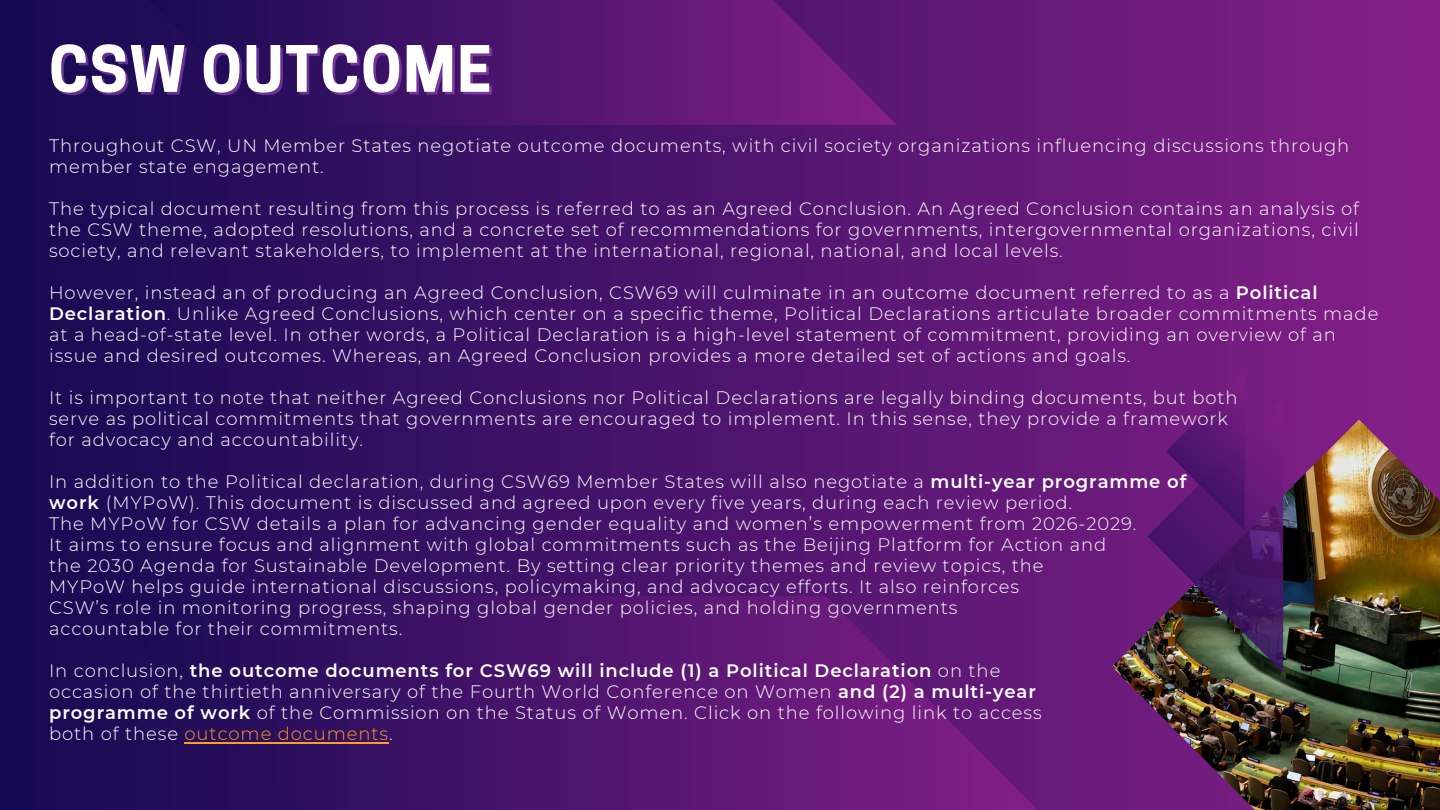
<style>
.page{position:relative;width:1440px;height:810px;background:#fff}
.page>*{position:absolute;margin:0;border:0;box-sizing:border-box;transform-origin:0 0}
.t1{font:700 60px "Cooper Hewitt";letter-spacing:.03em;color:#fff}
.t2{font:300 18px/21px "Montserrat";letter-spacing:.05em;color:#fff}
.t3{font:600 18px "Montserrat";letter-spacing:.05em;color:#fff}
.t4{font:300 18px "Montserrat";letter-spacing:.05em;color:#fd9d24}
.s1{font-weight:600}
.s2{font-weight:300}
.s3{color:#fff}
</style>
<div class="page">
<div style="left:0;top:0;width:1440px;height:810px;background:linear-gradient(to right,#150a52,#852089)"></div>
<svg style="left:137px;top:0;width:760px;height:125px;background:#4a146c"></svg>
<img style="left:1112px;top:420px;width:328px;height:390px">
<svg style="left:1148px;top:373px;width:135px;height:300px;background:#592268"></svg>
<svg style="left:89px;top:596px;width:963px;height:214px;background:#4a146b"></svg>
<hr style="left:185px;top:742px;width:204px;height:1px;background:#fd9d24">
<p class="t1" style="left:49px;top:47px;width:444px">CSW OUTCOME</p>
<p class="t2" style="left:49px;top:135px;width:1302px">Throughout CSW, UN Member States negotiate outcome documents, with civil society organizations influencing discussions through member state engagement.</p>
<p class="t2" style="left:49px;top:198px;width:1312px;text-align:justify">The typical document resulting from this process is referred to as an Agreed Conclusion. An Agreed Conclusion contains an analysis of the CSW theme, adopted resolutions, and a concrete set of recommendations for governments, intergovernmental organizations, civil society, and relevant stakeholders, to implement at the international, regional, national, and local levels.</p>
<p class="t2" style="left:49px;top:282px;width:1331px">However, instead an of producing an Agreed Conclusion, CSW69 will culminate in an outcome document referred to as a <span class="s1">Political<br>Declaration</span>. Unlike Agreed Conclusions, which center on a specific theme, Political Declarations articulate broader commitments made at a head-of-state level. In other words, a Political Declaration is a high-level statement of commitment, providing an overview of an</p>
<p class="t2" style="left:49px;top:345px;width:1083px">issue and desired outcomes. Whereas, an Agreed Conclusion provides a more detailed set of actions and goals.</p>
<p class="t2" style="left:49px;top:387px;width:1190px">It is important to note that neither Agreed Conclusions nor Political Declarations are legally binding documents, but both</p>
<p class="t2" style="left:49px;top:408px;width:1181px">serve as political commitments that governments are encouraged to implement. In this sense, they provide a framework</p>
<p class="t2" style="left:49px;top:429px;width:315px">for advocacy and accountability.</p>
<p class="t2" style="left:49px;top:471px;width:1139px">In addition to the Political declaration, during CSW69 Member States will also negotiate a <span class="s1">multi-year programme of</span></p>
<p class="t2" style="left:49px;top:492px;width:1025px"><span class="s1">work</span> (MYPoW). This document is discussed and agreed upon every five years, during each review period.</p>
<p class="t2" style="left:49px;top:513px;width:1089px">The MYPoW for CSW details a plan for advancing gender equality and women’s empowerment from 2026-2029.</p>
<p class="t2" style="left:49px;top:534px;width:1059px">It aims to ensure focus and alignment with global commitments such as the Beijing Platform for Action and</p>
<p class="t2" style="left:49px;top:555px;width:996px">the 2030 Agenda for Sustainable Development. By setting clear priority themes and review topics, the</p>
<p class="t2" style="left:49px;top:576px;width:972px">MYPoW helps guide international discussions, policymaking, and advocacy efforts. It also reinforces</p>
<p class="t2" style="left:49px;top:597px;width:910px">CSW’s role in monitoring progress, shaping global gender policies, and holding governments</p>
<p class="t2" style="left:49px;top:618px;width:355px">accountable for their commitments.</p>
<p class="t3" style="left:49px;top:660px;width:953px"><span class="s2">In conclusion,</span> the outcome documents for CSW69 will include (1) a Political Declaration <span class="s2">on the</span></p>
<p class="t2" style="left:49px;top:681px;width:988px">occasion of the thirtieth anniversary of the Fourth World Conference on Women <span class="s1">and (2) a multi-year</span></p>
<p class="t2" style="left:49px;top:702px;width:994px"><span class="s1">programme of work</span> of the Commission on the Status of Women. Click on the following link to access</p>
<p class="t4" style="left:49px;top:723px;width:345px"><span class="s3">both of these</span> outcome documents<span class="s3">.</span></p>
</div>
